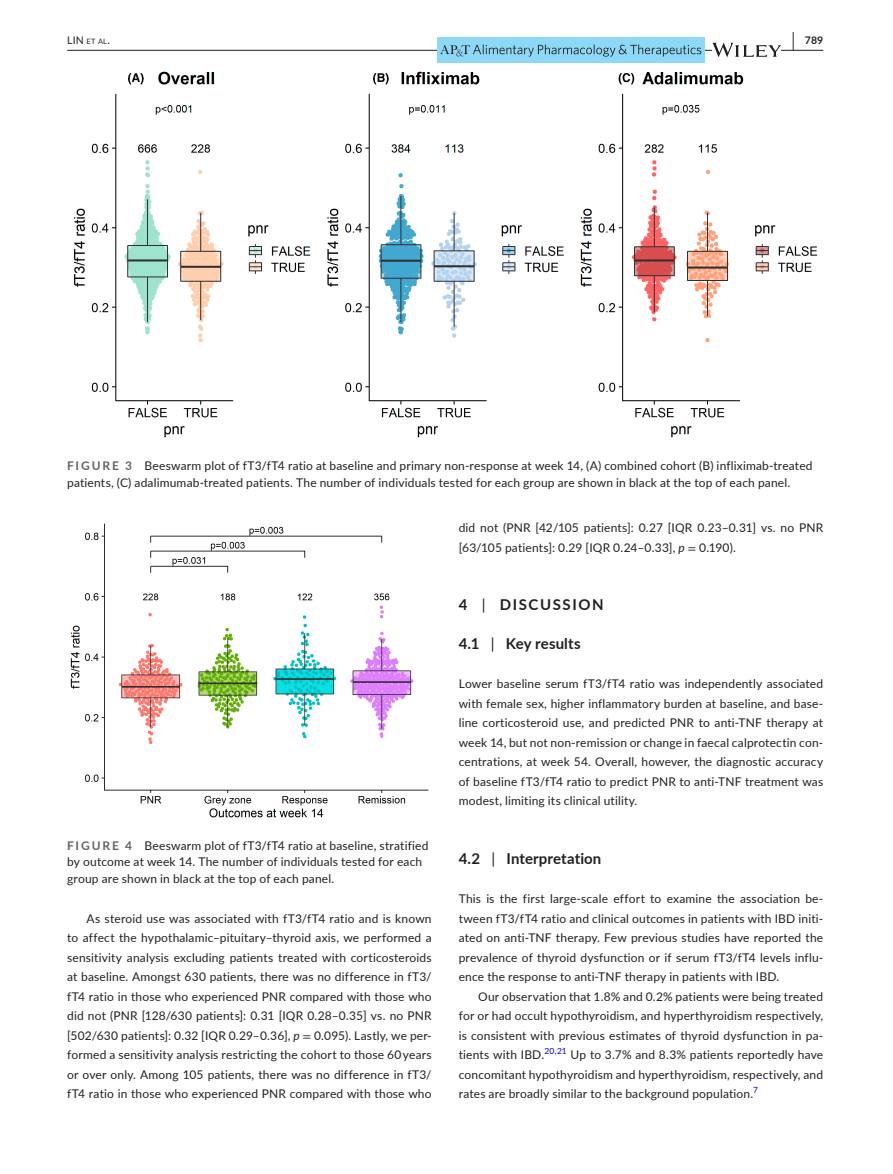
<style>
.page{position:relative;width:893px;height:1174px;background:#fff}
.page>*{position:absolute;margin:0;border:0;box-sizing:border-box;transform-origin:0 0}
.t1{font:700 19.5px "Lato";color:#231f20;scale:.48 1}
.t2{font:700 15px "Lato";letter-spacing:.01em;color:#231f20}
.t3{font:700 15px "Lato";letter-spacing:.11em;color:#231f20}
.t4{font:12px/19.5px "Lato";letter-spacing:.015em;color:#231f20;text-align:justify}
.t5{font:10.5px "Lato";color:#231f20}
.t6{font:700 10.5px "Lato";color:#231f20}
.s1{font-size:7.35px}
.s2{font-weight:700;color:#636366}
.s3{font-style:italic}
.s4{font-family:"STIX"}
.s5{font-weight:400}
</style>
<div class="page">
<hr style="left:67px;top:50px;width:756px;height:1px;background:#231f20">
<div style="left:437px;top:38px;width:268px;height:25px;background:#8dd7f7"></div>
<svg style="left:440px;top:44px;width:261px;height:13px"></svg>
<svg style="left:712px;top:43px;width:69px;height:14px"></svg>
<img style="left:73px;top:72px;width:744px;height:366px">
<img style="left:71px;top:523px;width:357px;height:294px">
<h1 class="t1" style="left:792px;top:25px;width:7px">|</h1>
<p class="t5" style="left:67px;top:33px;width:44px">LIN <span class="s1">et al</span>.</p>
<p class="t6" style="left:805px;top:33px;width:20px">789</p>
<p class="t4" style="left:67px;top:457px;width:747px;line-height:16.5px"><span class="s2">FIGURE 3</span> Beeswarm plot of fT3/fT4 ratio at baseline and primary non-response at week 14, (A) combined cohort (B) infliximab-treated patients, (C) adalimumab-treated patients. The number of individuals tested for each group are shown in black at the top of each panel.</p>
<p class="t4" style="left:459px;top:518px;width:366px">did not (PNR [42/105 patients]: 0.27 [IQR 0.23–0.31] vs. no PNR [63/105 patients]: 0.29 [IQR 0.24–0.33], <span class="s3">p</span> <span class="s4">=</span> 0.190).</p>
<p class="t4" style="left:67px;top:836px;width:363px;line-height:16.5px;text-align:left"><span class="s2">FIGURE 4</span> Beeswarm plot of fT3/fT4 ratio at baseline, stratified by outcome at week 14. The number of individuals tested for each group are shown in black at the top of each panel.</p>
<p class="t4" style="left:67px;top:908px;width:366px;text-indent:20px">As steroid use was associated with fT3/fT4 ratio and is known to affect the hypothalamic–pituitary–thyroid axis, we performed a sensitivity analysis excluding patients treated with corticosteroids at baseline. Amongst 630 patients, there was no difference in fT3/ fT4 ratio in those who experienced PNR compared with those who did not (PNR [128/630 patients]: 0.31 [IQR 0.28–0.35] vs. no PNR [502/630 patients]: 0.32 [IQR 0.29–0.36], <span class="s3">p</span> <span class="s4">=</span> 0.095). Lastly, we per&shy;formed a sensitivity analysis restricting the cohort to those 60 years or over only. Among 105 patients, there was no difference in fT3/ fT4 ratio in those who experienced PNR compared with those who</p>
<p class="t3" style="left:459px;top:594px;width:147px">4 <span class="s5">|</span> DISCUSSION</p>
<p class="t2" style="left:459px;top:633px;width:123px">4.1 <span class="s5">|</span> Key results</p>
<p class="t4" style="left:459px;top:674px;width:366px">Lower baseline serum fT3/fT4 ratio was independently associated with female sex, higher inflammatory burden at baseline, and base&shy;line corticosteroid use, and predicted PNR to anti-TNF therapy at week 14, but not non-remission or change in faecal calprotectin con&shy;centrations, at week 54. Overall, however, the diagnostic accuracy of baseline fT3/fT4 ratio to predict PNR to anti-TNF treatment was modest, limiting its clinical utility.</p>
<p class="t2" style="left:459px;top:847px;width:144px">4.2 <span class="s5">|</span> Interpretation</p>
<p class="t4" style="left:459px;top:888px;width:366px">This is the first large-scale effort to examine the association be&shy;tween fT3/fT4 ratio and clinical outcomes in patients with IBD initi&shy;ated on anti-TNF therapy. Few previous studies have reported the prevalence of thyroid dysfunction or if serum fT3/fT4 levels influ&shy;ence the response to anti-TNF therapy in patients with IBD.</p>
<p class="t4" style="left:459px;top:986px;width:366px;text-indent:20px">Our observation that 1.8% and 0.2% patients were being treated for or had occult hypothyroidism, and hyperthyroidism respectively, is consistent with previous estimates of thyroid dysfunction in pa&shy;tients with IBD.<sup>20,21</sup> Up to 3.7% and 8.3% patients reportedly have concomitant hypothyroidism and hyperthyroidism, respectively, and rates are broadly similar to the background population.<sup>7</sup></p>
</div>
